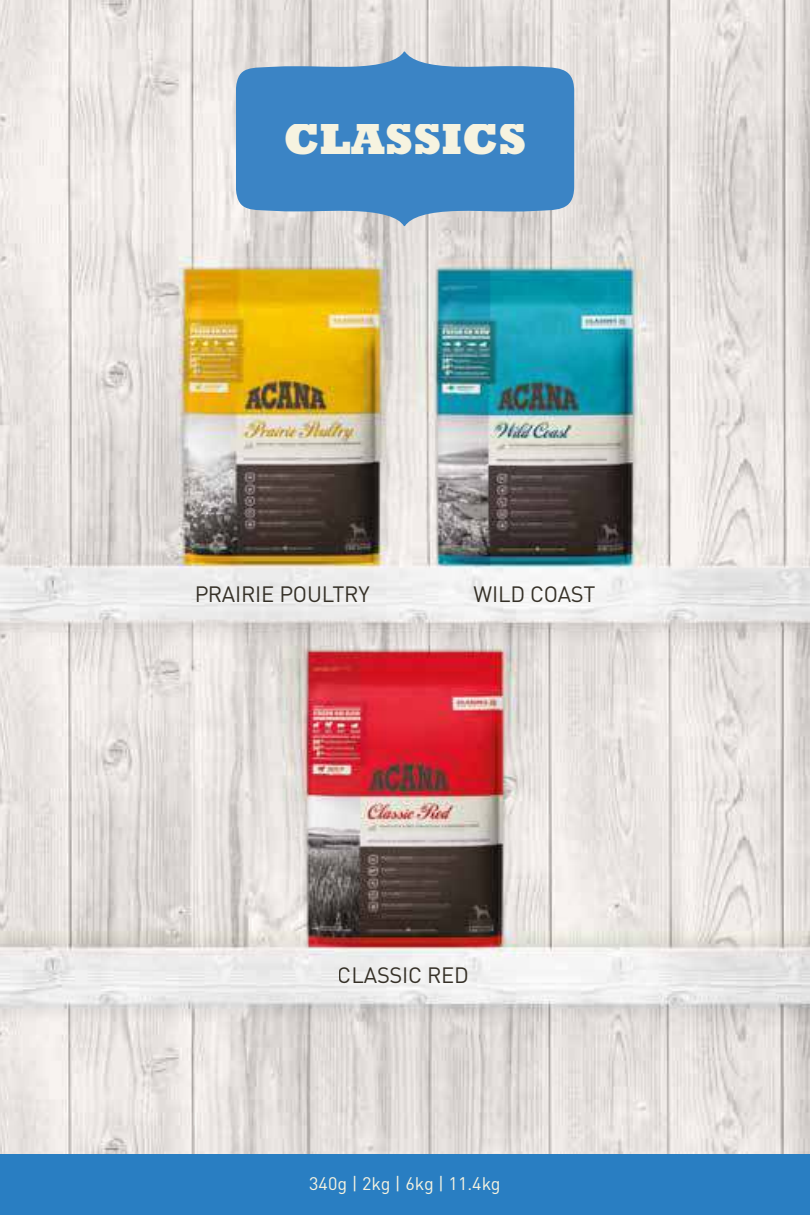
<style>
.page{position:relative;width:810px;height:1215px;background:#fff}
.page>*{position:absolute;margin:0;border:0;box-sizing:border-box;transform-origin:0 0}
.t1{font:800 45px "Rockwell Std";color:#f6f3e0}
.t2{font:22.05px "DIN";letter-spacing:-.01em;color:#130d02}
.t3{font:18px "DIN";color:#f6f3e0}
</style>
<div class="page">
<img style="left:0;top:0;width:810px;height:1154px">
<div style="left:0;top:1154px;width:810px;height:61px;background:#297ec2"></div>
<svg style="left:236px;top:52px;width:338px;height:174px;background:#5592c7"></svg>
<h1 class="t1" style="left:283px;top:123px;width:245px">CLASSICS</h1>
<p class="t2" style="left:194px;top:582px;width:177px">PRAIRIE POULTRY</p>
<p class="t2" style="left:474px;top:582px;width:124px">WILD COAST</p>
<p class="t2" style="left:338px;top:963px;width:133px">CLASSIC RED</p>
<p class="t3" style="left:309px;top:1176px;width:193px">340g | 2kg | 6kg | 11.4kg</p>
</div>
